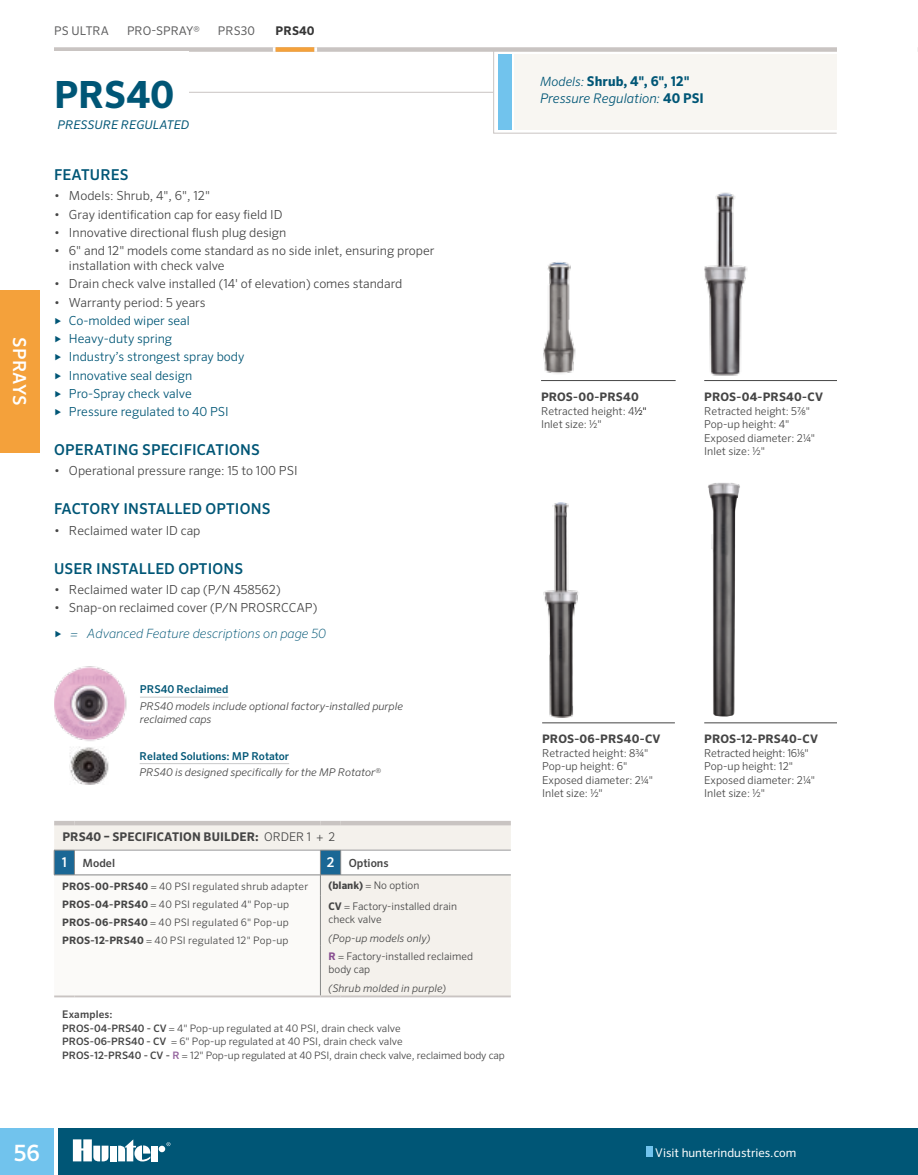
<style>
.page{position:relative;width:918px;height:1175px;background:#fff}
.page>*{position:absolute;margin:0;border:0;box-sizing:border-box;transform-origin:0 0}
.t1{font:700 37.5px "Sero Pro";color:#005676}
.t2{font:500 22.5px "Sero Pro";color:#fff}
.t3{font:500 18px "Sero Pro";letter-spacing:.01em;color:#fff}
.t4{font:500 15px "Sero Pro";letter-spacing:.01em;color:#005676}
.t5{font:700 13.5px "Sero Pro";letter-spacing:.005em;color:#005676}
.t6{font:italic 300 13.35px "Sero Pro";color:#005676}
.t7{font:italic 200 12.75px "Sero Pro";color:#005676}
.t8{font:300 12.45px/15px "Sero Pro";color:#454545}
.t9{font:300 12.45px/18.3px "Sero Pro";color:#005676}
.t10{font:700 12px "Sero Pro";letter-spacing:.01em;color:#454545}
.t11{font:12px "Sero Pro";color:#fff}
.t12{font:12px "Sero Pro";letter-spacing:.01em;color:#5e5e5f}
.t13{font:italic 12px "Sero Pro";letter-spacing:.01em;color:#005676}
.t14{font:700 12px "Sero Pro";letter-spacing:.005em;color:#363636}
.t15{font:700 11.7px "Sero Pro";letter-spacing:.005em;color:#454545}
.t16{font:500 11.25px "Sero Pro";color:#454545}
.t17{font:300 10.8px/13.5px "Sero Pro";color:#454545}
.t18{font:500 10.8px "Sero Pro";color:#005676}
.t19{font:italic 300 10.65px/13px "Sero Pro";color:#454545}
.t20{font:300 10.5px/21.1px "Sero Pro";color:#454545}
.t21{font:italic 300 10.5px "Sero Pro";letter-spacing:.015em;color:#454545}
.t22{font:500 10.5px "Sero Pro";letter-spacing:.015em;color:#454545}
.t23{font:300 10.35px/18px "Sero Pro";color:#454545}
.s1{font-weight:300}
.s2{font-size:13.5px;color:#fff}
.s3{font-weight:700}
.s4{font-style:italic}
.s5{font-weight:700;color:#874c90}
.s6{font-weight:500}
.s7{font-weight:500;color:#94629d}
.s8{font-weight:300;font-style:italic;font-size:12.75px}
.s9{font-weight:700;font-style:normal;font-size:13.5px}
.s10{font-size:10.65px;color:#000}
</style>
<div class="page">
<div style="left:0;top:290px;width:40px;height:162px;background:#f4a13b"></div>
<div style="left:54px;top:47px;width:783px;height:5px;background:#c9c4c2"></div>
<hr style="left:54px;top:92px;width:439px;height:1px;background:#c9c4c2">
<svg style="left:493px;top:51px;width:344px;height:83px"></svg>
<div style="left:498px;top:54px;width:13px;height:76px;background:#71c3ed"></div>
<div style="left:58px;top:1127px;width:860px;height:47px;background:#005676"></div>
<div style="left:0;top:1127px;width:54px;height:47px;background:#71c3ed"></div>
<svg style="left:166px;top:1142px;width:4px;height:4px"></svg>
<div style="left:110px;top:1145px;width:7px;height:16px;background:#fff"></div>
<div style="left:159px;top:1145px;width:6px;height:7px;background:#fff;border-radius:50%"></div>
<div style="left:151px;top:1145px;width:7px;height:16px;background:#fff"></div>
<svg style="left:118px;top:1139px;width:33px;height:22px"></svg>
<svg style="left:73px;top:1139px;width:35px;height:22px"></svg>
<div style="left:646px;top:1146px;width:7px;height:10px;background:#71c3ed"></div>
<div style="left:54px;top:52px;width:135px;height:56px;background:#fff"></div>
<img style="left:708px;top:483px;width:32px;height:233px">
<img style="left:543px;top:502px;width:35px;height:215px">
<hr style="left:541px;top:380px;width:135px;height:1px;background:#454545">
<hr style="left:704px;top:380px;width:133px;height:1px;background:#454545">
<hr style="left:542px;top:722px;width:133px;height:1px;background:#454545">
<hr style="left:704px;top:722px;width:133px;height:1px;background:#454545">
<img style="left:704px;top:192px;width:44px;height:189px">
<img style="left:54px;top:666px;width:73px;height:75px">
<hr style="left:140px;top:696px;width:88px;height:1px;background:#c9c9ca">
<hr style="left:140px;top:763px;width:149px;height:1px;background:#c9c9ca">
<img style="left:69px;top:747px;width:40px;height:38px">
<img style="left:541px;top:262px;width:51px;height:120px">
<svg style="left:273px;top:47px;width:3px;height:5px"></svg>
<div style="left:276px;top:47px;width:38px;height:5px;background:#f4a13b"></div>
<svg style="left:314px;top:47px;width:3px;height:5px"></svg>
<svg style="left:54px;top:825px;width:457px;height:170px;background:#f4f1ed"></svg>
<hr style="left:341px;top:850px;width:170px;height:1px;background:#9b9b9c">
<hr style="left:341px;top:874px;width:170px;height:1px;background:#868787">
<hr style="left:341px;top:894px;width:170px;height:2px;background:#f4f1ec">
<hr style="left:341px;top:944px;width:170px;height:2px;background:#f4f1ec">
<hr style="left:54px;top:821px;width:20px;height:4px;background:#c9c4c2">
<hr style="left:74px;top:821px;width:246px;height:4px;background:#c9c4c2">
<hr style="left:320px;top:821px;width:21px;height:4px;background:#c9c4c2">
<hr style="left:341px;top:821px;width:170px;height:4px;background:#c9c4c2">
<hr style="left:54px;top:995px;width:20px;height:2px;background:#c9c4c2">
<hr style="left:74px;top:995px;width:246px;height:2px;background:#c9c4c2">
<hr style="left:320px;top:995px;width:21px;height:2px;background:#c9c4c2">
<hr style="left:341px;top:995px;width:170px;height:2px;background:#c9c4c2">
<svg style="left:54px;top:850px;width:287px;height:146px"></svg>
<h3 class="t3" style="left:30px;top:337px;width:69px;rotate:90deg">SPRAYS</h3>
<p class="t12" style="left:54px;top:23px;width:56px">PS ULTRA</p>
<p class="t12" style="left:127px;top:23px;width:74px">PRO-SPRAY®</p>
<p class="t12" style="left:218px;top:23px;width:38px">PRS30</p>
<p class="t14" style="left:276px;top:23px;width:40px">PRS40</p>
<h1 class="t1" style="left:54px;top:72px;width:122px">PRS40</h1>
<p class="t13" style="left:58px;top:118px;width:133px">PRESSURE REGULATED</p>
<p class="t4" style="left:54px;top:166px;width:76px">FEATURES</p>
<p class="t8" style="left:54px;top:188px;width:158px">• Models: Shrub, 4", 6", 12"</p>
<p class="t8" style="left:54px;top:207px;width:230px">• Gray identification cap for easy field ID</p>
<p class="t8" style="left:54px;top:225px;width:234px">• Innovative directional flush plug design</p>
<p class="t8" style="left:69px;top:243px;width:367px;text-indent:-15px">• 6" and 12" models come standard as no side inlet, ensuring proper installation with check valve</p>
<p class="t8" style="left:54px;top:276px;width:350px">• Drain check valve installed (14' of elevation) comes standard</p>
<p class="t8" style="left:54px;top:294px;width:153px">• Warranty period: 5 years</p>
<p class="t9" style="left:54px;top:311px;width:192px">► Co-molded wiper seal<br>► Heavy-duty spring<br>► Industryʼs strongest spray body ► Innovative seal design<br>► Pro-Spray check valve<br>► Pressure regulated to 40 PSI</p>
<p class="t4" style="left:54px;top:440px;width:207px">OPERATING SPECIFICATIONS</p>
<p class="t8" style="left:54px;top:463px;width:245px">• Operational pressure range: 15 to 100 PSI</p>
<p class="t4" style="left:54px;top:500px;width:218px">FACTORY INSTALLED OPTIONS</p>
<p class="t8" style="left:54px;top:523px;width:148px">• Reclaimed water ID cap</p>
<p class="t4" style="left:54px;top:559px;width:191px">USER INSTALLED OPTIONS</p>
<p class="t8" style="left:54px;top:582px;width:228px">• Reclaimed water ID cap (P/N 458562)</p>
<p class="t8" style="left:54px;top:600px;width:265px">• Snap-on reclaimed cover (P/N PROSRCCAP)</p>
<p class="t7" style="left:54px;top:625px;width:274px">► = Advanced Feature descriptions on page 50</p>
<p class="t18" style="left:140px;top:683px;width:90px">PRS40 Reclaimed</p>
<p class="t19" style="left:140px;top:699px;width:265px">PRS40 models include optional factory-installed purple reclaimed caps</p>
<p class="t18" style="left:140px;top:749px;width:151px">Related Solutions: MP Rotator</p>
<p class="t19" style="left:140px;top:766px;width:243px">PRS40 is designed specifically for the MP Rotator®</p>
<p class="t10" style="left:62px;top:829px;width:274px">PRS40 – SPECIFICATION BUILDER: <span class="s1">ORDER 1 + 2</span></p>
<p class="t16" style="left:62px;top:856px;width:55px"><span class="s2">1</span> Model</p>
<p class="t16" style="left:327px;top:856px;width:63px"><span class="s2">2</span> Options</p>
<p class="t23" style="left:62px;top:877px;width:247px"><span class="s3">PROS-00-PRS40</span> = 40 PSI regulated shrub adapter <span class="s3">PROS-04-PRS40</span> = 40 PSI regulated 4" Pop-up <span class="s3">PROS-06-PRS40</span> = 40 PSI regulated 6" Pop-up <span class="s3">PROS-12-PRS40</span> = 40 PSI regulated 12" Pop-up</p>
<p class="t20" style="left:329px;top:874px;width:130px"><span class="s3">(blank)</span> = No option<br><span class="s3">CV</span> = Factory-installed drain</p>
<p class="t20" style="left:329px;top:908px;width:55px">check valve</p>
<p class="t20" style="left:329px;top:929px;width:146px;line-height:17.9px"><span class="s4">(Pop-up models only)<br></span><span class="s5">R</span> = Factory-installed reclaimed</p>
<p class="t20" style="left:329px;top:958px;width:43px">body cap</p>
<p class="t21" style="left:329px;top:982px;width:119px">(Shrub molded in purple)</p>
<p class="t22" style="left:62px;top:1008px;width:52px">Examples:</p>
<p class="t23" style="left:62px;top:1021px;width:444px;line-height:13.5px"><span class="s6">PROS-04-PRS40 - CV</span> = 4" Pop-up regulated at 40 PSI, drain check valve<br><span class="s6">PROS-06-PRS40 - CV</span> = 6" Pop-up regulated at 40 PSI, drain check valve<br><span class="s6">PROS-12-PRS40 - CV -</span> <span class="s7">R</span> = 12" Pop-up regulated at 40 PSI, drain check valve, reclaimed body cap</p>
<p class="t5" style="left:540px;top:73px;width:151px"><span class="s8">Models:</span> Shrub, 4", 6", 12"</p>
<p class="t6" style="left:540px;top:90px;width:165px">Pressure Regulation: <span class="s9">40 PSI</span></p>
<p class="t15" style="left:541px;top:390px;width:99px">PROS-00-PRS40</p>
<p class="t17" style="left:541px;top:404px;width:107px">Retracted height: 4<span class="s10">½"<br></span>Inlet size: ½"</p>
<p class="t15" style="left:704px;top:390px;width:120px">PROS-04-PRS40-CV</p>
<p class="t17" style="left:704px;top:404px;width:112px">Retracted height: 57⁄8"<br>Pop-up height: 4"<br>Exposed diameter: 2¼"<br>Inlet size: ½"</p>
<p class="t15" style="left:542px;top:732px;width:120px">PROS-06-PRS40-CV</p>
<p class="t17" style="left:542px;top:746px;width:112px">Retracted height: 8¾"<br>Pop-up height: 6"<br>Exposed diameter: 2¼"<br>Inlet size: ½"</p>
<p class="t15" style="left:704px;top:732px;width:115px">PROS-12-PRS40-CV</p>
<p class="t17" style="left:704px;top:746px;width:112px">Retracted height: 161⁄8"<br>Pop-up height: 12"<br>Exposed diameter: 2¼"<br>Inlet size: ½"</p>
<h2 class="t2" style="left:14px;top:1139px;width:27px">56</h2>
<p class="t11" style="left:655px;top:1145px;width:143px">Visit hunterindustries.com</p>
</div>
